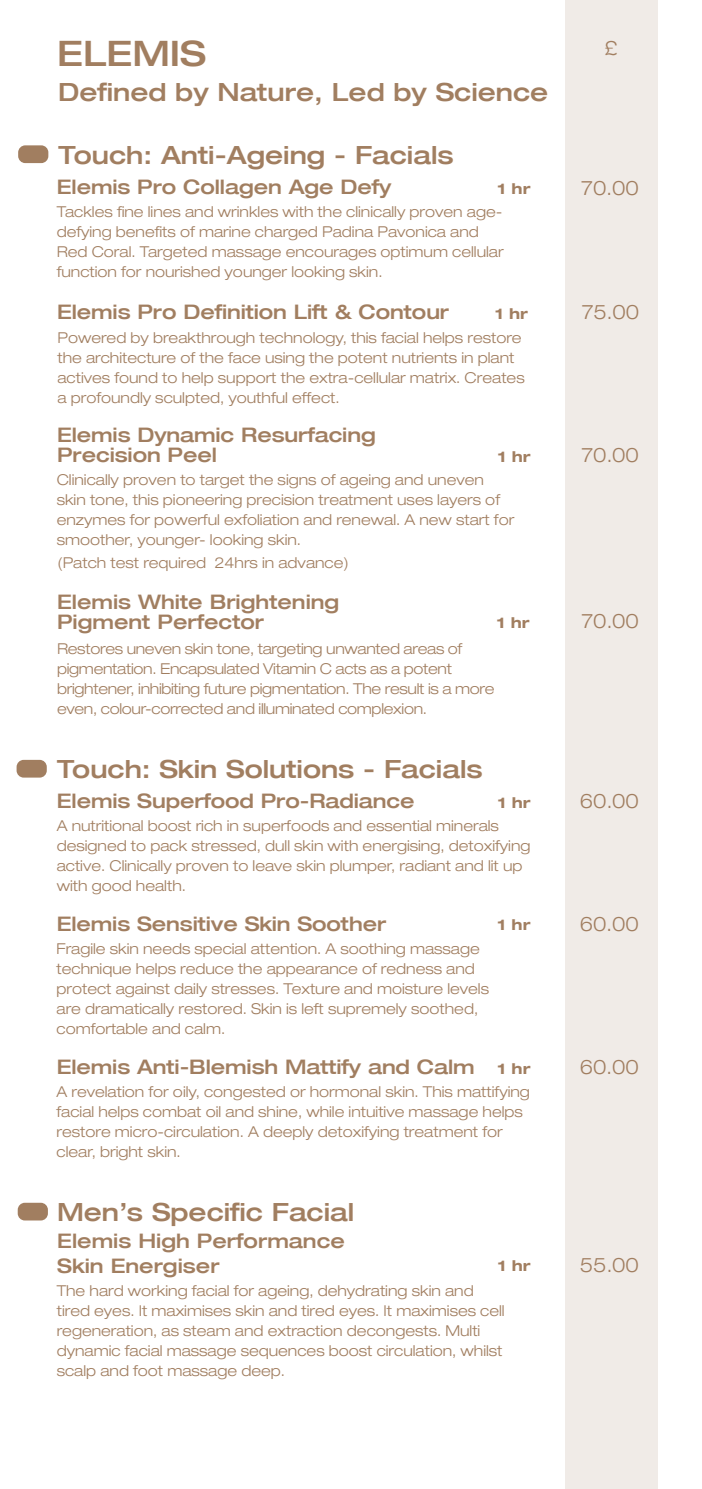
<style>
.page{position:relative;width:702px;height:1489px;background:#fff}
.page>*{position:absolute;margin:0;border:0;box-sizing:border-box;transform-origin:0 0}
.t1{font:500 expanded 35px "Helvetica 63";color:#a17e60}
.t2{font:500 expanded 25px "Helvetica 63";color:#a17e60}
.t3{font:500 expanded 20px/20px "Helvetica 63";letter-spacing:-.005em;color:#a17e60}
.t4{font:300 expanded 20px "Helvetica Neue";color:#a17e60}
.t5{font:300 expanded 15px/20px "Helvetica Neue";color:#a17e60}
.t6{font:300 expanded 15px/20px "Helvetica Neue";letter-spacing:-.02em;color:#a17e60}
.t7{font:700 expanded 15px "Helvetica 73";color:#a17e60}
</style>
<div class="page">
<div style="left:18px;top:1202px;width:30px;height:18px;background:#a17e60;border-radius:7px"></div>
<div style="left:18px;top:145px;width:30px;height:18px;background:#a17e60;border-radius:7px"></div>
<div style="left:17px;top:759px;width:30px;height:18px;background:#a17e60;border-radius:7px"></div>
<div style="left:565px;top:0;width:92px;height:1488px;background:#f0ebe7"></div>
<p class="t1" style="left:57px;top:31px;width:151px">ELEMIS</p>
<p class="t2" style="left:58px;top:76px;width:491px">Defined by Nature, Led by Science</p>
<p class="t2" style="left:59px;top:139px;width:396px">Touch: Anti-Ageing - Facials</p>
<p class="t3" style="left:57px;top:176px;width:336px">Elemis Pro Collagen Age Defy</p>
<p class="t7" style="left:497px;top:179px;width:34px">1 hr</p>
<p class="t5" style="left:57px;top:201px;width:448px">Tackles fine lines and wrinkles with the clinically proven age&shy;defying benefits of marine charged Padina Pavonica and Red Coral. Targeted massage encourages optimum cellular function for nourished younger looking skin.</p>
<p class="t3" style="left:57px;top:301px;width:393px">Elemis Pro Definition Lift &amp; Contour</p>
<p class="t5" style="left:57px;top:327px;width:468px">Powered by breakthrough technology, this facial helps restore the architecture of the face using the potent nutrients in plant actives found to help support the extra-cellular matrix. Creates a profoundly sculpted, youthful effect.</p>
<p class="t7" style="left:495px;top:304px;width:34px">1 hr</p>
<p class="t3" style="left:57px;top:424px;width:320px">Elemis Dynamic Resurfacing<br>Precision Peel</p>
<p class="t7" style="left:498px;top:447px;width:34px">1 hr</p>
<p class="t5" style="left:57px;top:469px;width:459px">Clinically proven to target the signs of ageing and uneven skin tone, this pioneering precision treatment uses layers of enzymes for powerful exfoliation and renewal. A new start for smoother, younger- looking skin.</p>
<p class="t5" style="left:57px;top:553px;width:293px">(Patch test required 24hrs in advance)</p>
<p class="t3" style="left:57px;top:591px;width:284px">Elemis White Brightening</p>
<p class="t3" style="left:57px;top:611px;width:208px">Pigment Perfector</p>
<p class="t7" style="left:497px;top:613px;width:34px">1 hr</p>
<p class="t6" style="left:57px;top:638px;width:439px">Restores uneven skin tone, targeting unwanted areas of pigmentation. Encapsulated Vitamin C acts as a potent brightener, inhibiting future pigmentation. The result is a more even, colour-corrected and illuminated complexion.</p>
<p class="t2" style="left:57px;top:753px;width:427px">Touch: Skin Solutions - Facials</p>
<p class="t3" style="left:57px;top:790px;width:359px">Elemis Superfood Pro-Radiance</p>
<p class="t5" style="left:57px;top:815px;width:475px">A nutritional boost rich in superfoods and essential minerals designed to pack stressed, dull skin with energising, detoxifying active. Clinically proven to leave skin plumper, radiant and lit up with good health.</p>
<p class="t3" style="left:57px;top:913px;width:331px">Elemis Sensitive Skin Soother</p>
<p class="t5" style="left:56px;top:938px;width:434px">Fragile skin needs special attention. A soothing massage technique helps reduce the appearance of redness and protect against daily stresses. Texture and moisture levels are dramatically restored. Skin is left supremely soothed, comfortable and calm.</p>
<p class="t3" style="left:57px;top:1056px;width:419px">Elemis Anti-Blemish Mattify and Calm</p>
<p class="t5" style="left:56px;top:1081px;width:475px">A revelation for oily, congested or hormonal skin. This mattifying facial helps combat oil and shine, while intuitive massage helps restore micro-circulation. A deeply detoxifying treatment for clear, bright skin.</p>
<p class="t7" style="left:498px;top:792px;width:34px">1 hr</p>
<p class="t7" style="left:497px;top:915px;width:34px">1 hr</p>
<p class="t7" style="left:497px;top:1058px;width:34px">1 hr</p>
<p class="t2" style="left:57px;top:1196px;width:299px">Men’s Specific Facial</p>
<p class="t3" style="left:57px;top:1230px;width:289px">Elemis High Performance</p>
<p class="t3" style="left:57px;top:1255px;width:164px">Skin Energiser</p>
<p class="t7" style="left:498px;top:1256px;width:34px">1 hr</p>
<p class="t5" style="left:57px;top:1280px;width:449px">The hard working facial for ageing, dehydrating skin and tired eyes. It maximises skin and tired eyes. It maximises cell regeneration, as steam and extraction decongests. Multi dynamic facial massage sequences boost circulation, whilst scalp and foot massage deep.</p>
<p class="t4" style="left:604px;top:36px;width:15px">£</p>
<p class="t4" style="left:581px;top:176px;width:59px">70.00</p>
<p class="t4" style="left:581px;top:300px;width:59px">75.00</p>
<p class="t4" style="left:581px;top:443px;width:59px">70.00</p>
<p class="t4" style="left:581px;top:609px;width:59px">70.00</p>
<p class="t4" style="left:580px;top:789px;width:60px">60.00</p>
<p class="t4" style="left:579px;top:911px;width:60px">60.00</p>
<p class="t4" style="left:579px;top:1054px;width:60px">60.00</p>
<p class="t4" style="left:580px;top:1252px;width:60px">55.00</p>
</div>
